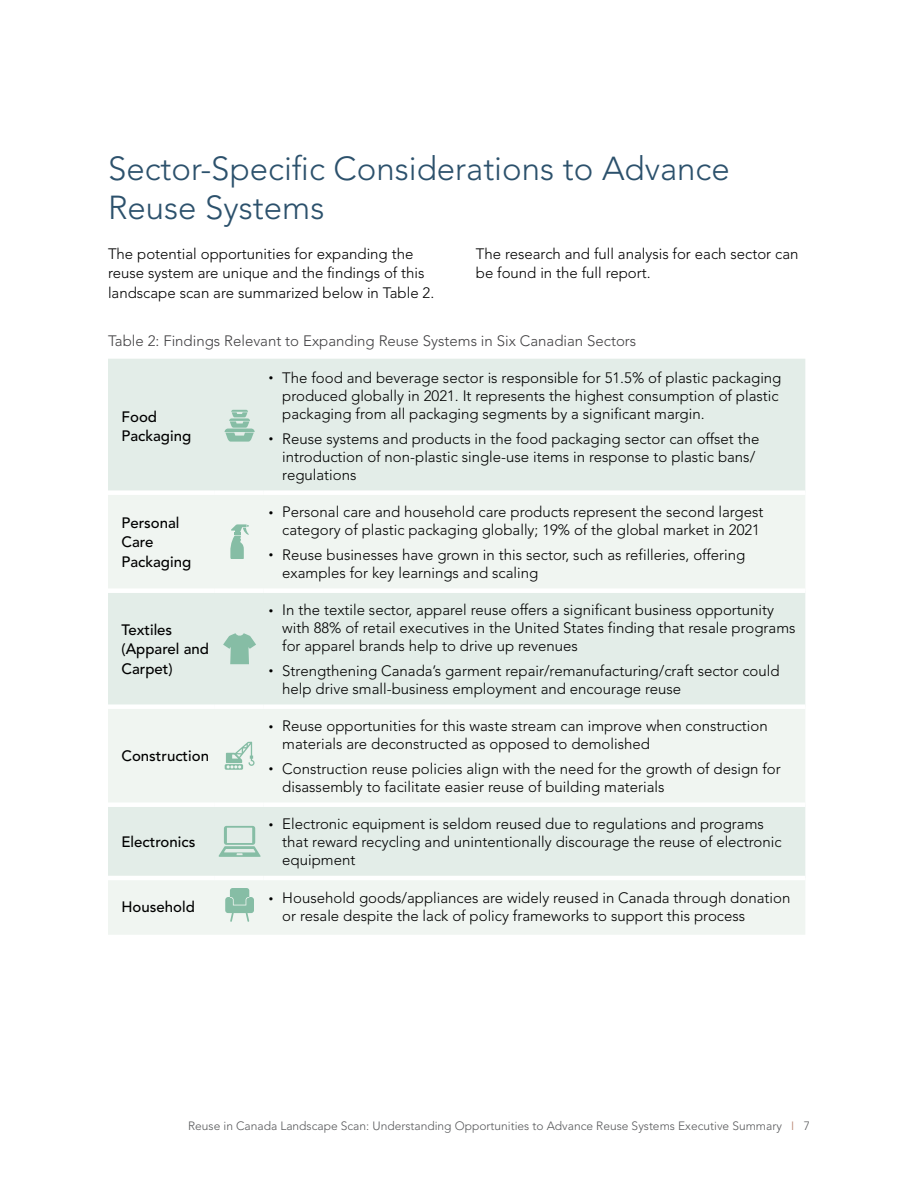
<style>
.page{position:relative;width:918px;height:1188px;background:#fff}
.page>*{position:absolute;margin:0;border:0;box-sizing:border-box;transform-origin:0 0}
.t1{font:300 33px/39px "Avenir LT Std";color:#2c516c}
.t2{font:300 15px/18px "Avenir LT Std";color:#000}
.t3{font:500 15px/19.5px "Avenir LT Std";color:#000}
.t4{font:300 15px "Avenir LT Std";color:#414042}
.t5{font:300 12px "Avenir LT Std";color:#58595b}
.s1{font-size:9px}
.s2{color:#b98471}
</style>
<div class="page">
<div style="left:108px;top:359px;width:697px;height:131px;background:#e3ede8"></div>
<svg style="left:108px;top:495px;width:697px;height:440px;fill:#f0f5f1"></svg>
<div style="left:108px;top:588px;width:107px;height:5px;background:#fff"></div>
<div style="left:215px;top:588px;width:48px;height:5px;background:#fff"></div>
<div style="left:263px;top:588px;width:542px;height:5px;background:#fff"></div>
<div style="left:108px;top:704px;width:107px;height:5px;background:#fff"></div>
<div style="left:215px;top:704px;width:48px;height:5px;background:#fff"></div>
<div style="left:263px;top:704px;width:542px;height:5px;background:#fff"></div>
<div style="left:108px;top:802px;width:107px;height:5px;background:#fff"></div>
<div style="left:215px;top:802px;width:48px;height:5px;background:#fff"></div>
<div style="left:263px;top:802px;width:542px;height:5px;background:#fff"></div>
<hr style="left:108px;top:876px;width:107px;height:4px;background:#fff">
<hr style="left:215px;top:876px;width:48px;height:4px;background:#fff">
<hr style="left:263px;top:876px;width:542px;height:4px;background:#fff">
<svg style="left:225px;top:410px;width:30px;height:32px"></svg>
<svg style="left:230px;top:524px;width:19px;height:35px"></svg>
<svg style="left:223px;top:633px;width:33px;height:31px"></svg>
<svg style="left:225px;top:742px;width:30px;height:28px"></svg>
<svg style="left:218px;top:826px;width:43px;height:31px"></svg>
<svg style="left:225px;top:888px;width:29px;height:34px"></svg>
<h1 class="t1" style="left:108px;top:149px;width:623px">Sector-Specific Considerations to Advance<br>Reuse Systems</h1>
<p class="t2" style="left:108px;top:244px;width:328px;line-height:19.5px">The potential opportunities for expanding the reuse system are unique and the findings of this landscape scan are summarized below in Table 2.</p>
<p class="t2" style="left:476px;top:244px;width:324px;line-height:19.5px">The research and full analysis for each sector can be found in the full report.</p>
<p class="t4" style="left:108px;top:332px;width:530px">Table 2: Findings Relevant to Expanding Reuse Systems in Six Canadian Sectors</p>
<p class="t3" style="left:122px;top:407px;width:71px">Food<br>Packaging</p>
<p class="t2" style="left:282px;top:369px;width:501px;text-indent:-14px"><span class="s1">•</span> The food and beverage sector is responsible for 51.5% of plastic packaging produced globally in 2021. It represents the highest consumption of plastic packaging from all packaging segments by a significant margin.</p>
<p class="t2" style="left:282px;top:430px;width:479px;text-indent:-14px"><span class="s1">•</span> Reuse systems and products in the food packaging sector can offset the introduction of non-plastic single-use items in response to plastic bans/ regulations</p>
<p class="t3" style="left:121px;top:513px;width:71px">Personal<br>Care<br>Packaging</p>
<p class="t2" style="left:269px;top:503px;width:496px;text-align:right"><span class="s1">•</span> Personal care and household care products represent the second largest category of plastic packaging globally; 19% of the global market in 2021</p>
<p class="t2" style="left:282px;top:546px;width:465px;text-indent:-14px"><span class="s1">•</span> Reuse businesses have grown in this sector, such as refilleries, offering examples for key learnings and scaling</p>
<p class="t3" style="left:121px;top:620px;width:89px">Textiles (Apparel and<br>Carpet)</p>
<p class="t3" style="left:121px;top:747px;width:89px">Construction</p>
<p class="t3" style="left:121px;top:832px;width:75px">Electronics</p>
<p class="t2" style="left:282px;top:601px;width:515px;text-indent:-14px"><span class="s1">•</span> In the textile sector, apparel reuse offers a significant business opportunity with 88% of retail executives in the United States finding that resale programs for apparel brands help to drive up revenues</p>
<p class="t2" style="left:282px;top:662px;width:499px;text-indent:-14px"><span class="s1">•</span> Strengthening Canada’s garment repair/remanufacturing/craft sector could help drive small-business employment and encourage reuse</p>
<p class="t2" style="left:282px;top:717px;width:487px;text-indent:-14px"><span class="s1">•</span> Reuse opportunities for this waste stream can improve when construction materials are deconstructed as opposed to demolished</p>
<p class="t2" style="left:282px;top:760px;width:500px;text-indent:-14px"><span class="s1">•</span> Construction reuse policies align with the need for the growth of design for disassembly to facilitate easier reuse of building materials</p>
<p class="t2" style="left:282px;top:815px;width:501px;text-indent:-14px"><span class="s1">•</span> Electronic equipment is seldom reused due to regulations and programs that reward recycling and unintentionally discourage the reuse of electronic equipment</p>
<p class="t3" style="left:121px;top:897px;width:75px">Household</p>
<p class="t2" style="left:282px;top:889px;width:510px;text-indent:-14px"><span class="s1">•</span> Household goods/appliances are widely reused in Canada through donation or resale despite the lack of policy frameworks to support this process</p>
<p class="t5" style="left:188px;top:1119px;width:623px">Reuse in Canada Landscape Scan: Understanding Opportunities to Advance Reuse Systems Executive Summary <span class="s2">I</span> 7</p>
</div>
